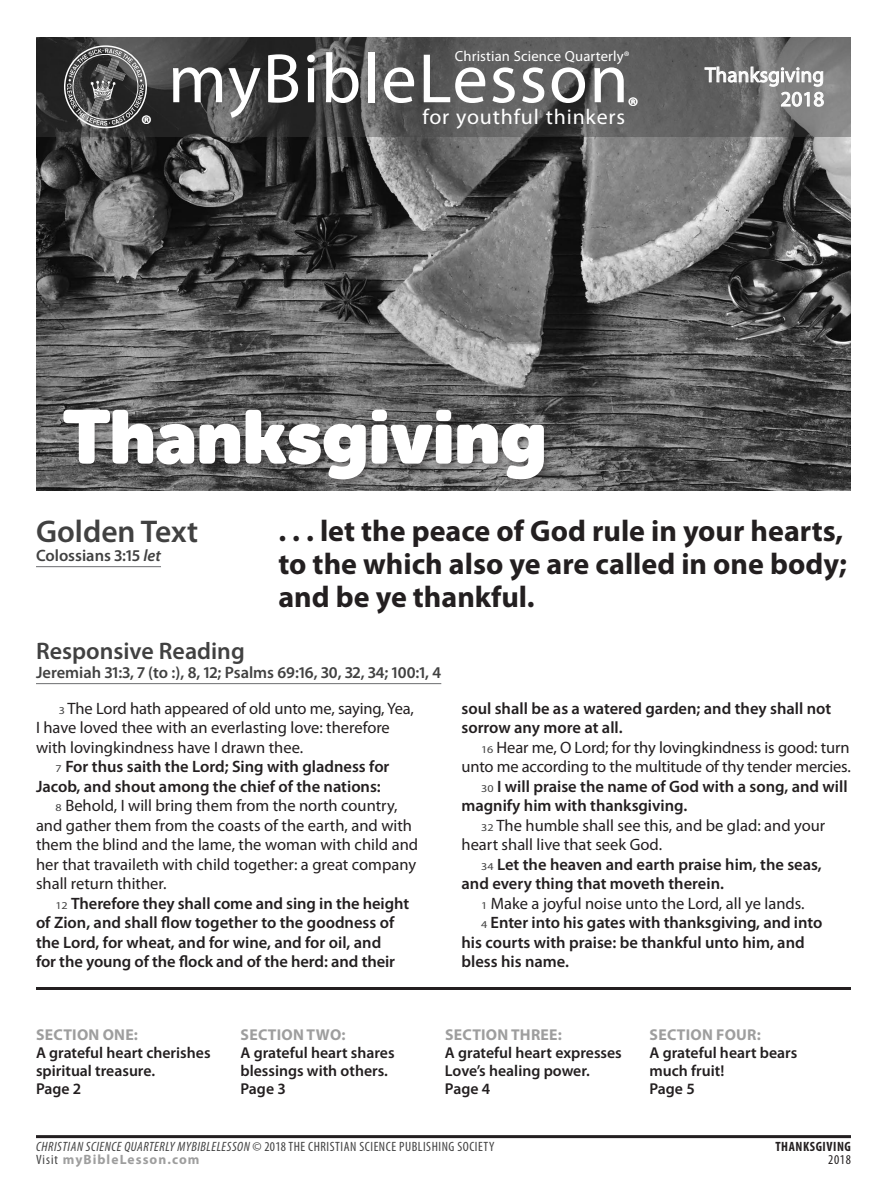
<style>
.page{position:relative;width:887px;height:1188px;background:#fff}
.page>*{position:absolute;margin:0;border:0;box-sizing:border-box;transform-origin:0 0}
.t1{font:75px "Museo Sans Rounded";color:#fff}
.t2{font:70.5px "Myriad Pro";letter-spacing:.025em;color:#fff}
.t3{font:600 31.5px "Myriad Pro";color:#414141}
.t4{font:700 30px/33px "Myriad Pro";color:#231f20;text-align:justify}
.t5{font:25.65px "Myriad Pro";color:#fff}
.t6{font:600 24px "Myriad Pro";color:#414141}
.t7{font:21.45px "Myriad Pro";letter-spacing:.035em;color:#fff}
.t8{font:21px "Myriad Pro";letter-spacing:.01em;color:#fff}
.t9{font:600 16.5px/19.5px "Myriad Pro";color:#231f20}
.t10{font:16.5px/19.5px "Myriad Pro";color:#231f20}
.t11{font:600 16.5px "Myriad Pro";color:#414141}
.t12{font:600 15.75px/18px "Myriad Pro";color:#231f20}
.t13{font:700 15.75px "Myriad Pro";letter-spacing:.015em;color:#9e9e9e}
.t14{font:14.7px "Myriad Pro";letter-spacing:.01em;color:#fff}
.t15{font:condensed 13.5px "Myriad Pro";letter-spacing:.04em;color:#414141}
.t16{font:700 13.5px "Myriad Pro";letter-spacing:.08em;color:#9e9e9e}
.t17{font:700 condensed 13.5px "Myriad Pro";letter-spacing:.04em;color:#231f20}
.t18{font:condensed 13.5px "Myriad Pro";color:#231f20}
.s1{font-size:13.95px}
.s2{font-style:italic}
.s3{font-size:10.5px;color:#414141}
.s4{font-weight:400;font-size:10.5px;color:#414141}
.s5{font-weight:400;font-stretch:condensed;color:#414141}
</style>
<div class="page">
<img style="left:36px;top:137px;width:814px;height:354px">
<svg style="left:36px;top:38px;width:814px;height:99px;background:#515151"></svg>
<div style="left:64px;top:45px;width:83px;height:83px;border:1px solid #fff;border-radius:50%"></div>
<svg style="left:67px;top:48px;width:77px;height:78px;background:#5d5d5d"></svg>
<hr style="left:36px;top:1135px;width:814px;height:3px;background:#231f20">
<hr style="left:36px;top:566px;width:125px;height:1px;background:#6c6d70">
<hr style="left:36px;top:683px;width:405px;height:1px;background:#6c6d70">
<hr style="left:36px;top:987px;width:814px;height:3px;background:#231f20">
<div style="left:61px;top:408px;width:491px;height:80px;background:#231f20;opacity:.35"></div>
<svg style="left:704px;top:67px;width:119px;height:40px;background:#8c8c8c"></svg>
<h3 class="t5" style="left:141px;top:108px;width:12px">®</h3>
<p class="t14" style="left:455px;top:47px;width:176px">Christian Science Quarterly<span class="s1">®</span></p>
<h2 class="t2" style="left:168px;top:35px;width:462px">myBibleLesson</h2>
<h3 class="t7" style="left:422px;top:103px;width:217px">for youthful thinkers<sup>®</sup></h3>
<p class="t8" style="left:705px;top:62px;width:121px">Thanksgiving</p>
<p class="t8" style="left:780px;top:86px;width:45px">2018</p>
<h1 class="t1" style="left:63px;top:394px;width:485px">Thanksgiving</h1>
<h3 class="t3" style="left:36px;top:511px;width:164px">Golden Text</h3>
<p class="t11" style="left:36px;top:545px;width:126px">Colossians 3:15 <span class="s2">let</span></p>
<h3 class="t4" style="left:278px;top:514px;width:570px">. . . let the peace of God rule in your hearts, to the which also ye are called in one body; and be ye thankful.</h3>
<h3 class="t6" style="left:36px;top:635px;width:210px">Responsive Reading</h3>
<p class="t11" style="left:36px;top:662px;width:407px">Jeremiah 31:3, 7 (to :), 8, 12; Psalms 69:16, 30, 32, 34; 100:1, 4</p>
<p class="t10" style="left:36px;top:698px;width:379px;text-indent:23px"><span class="s3">3</span> The Lord hath appeared of old unto me, saying, Yea,<br>I have loved thee with an everlasting love: therefore with lovingkindness have I drawn thee.</p>
<p class="t9" style="left:56px;top:757px;width:335px"><span class="s4">7</span> For thus saith the Lord; Sing with gladness for</p>
<p class="t9" style="left:36px;top:776px;width:346px">Jacob, and shout among the chief of the nations:</p>
<p class="t10" style="left:56px;top:796px;width:343px"><span class="s3">8</span> Behold, I will bring them from the north country,</p>
<p class="t10" style="left:36px;top:815px;width:377px">and gather them from the coasts of the earth, and with</p>
<p class="t10" style="left:36px;top:835px;width:383px">them the blind and the lame, the woman with child and</p>
<p class="t10" style="left:36px;top:854px;width:381px">her that travaileth with child together: a great company</p>
<p class="t10" style="left:36px;top:874px;width:132px">shall return thither.</p>
<p class="t9" style="left:56px;top:893px;width:355px"><span class="s4">12</span> Therefore they shall come and sing in the height</p>
<p class="t9" style="left:36px;top:913px;width:360px">of Zion, and shall flow together to the goodness of</p>
<p class="t9" style="left:36px;top:932px;width:347px">the Lord, for wheat, and for wine, and for oil, and</p>
<p class="t9" style="left:36px;top:952px;width:360px">for the young of the flock and of the herd: and their</p>
<p class="t9" style="left:461px;top:698px;width:371px">soul shall be as a watered garden; and they shall not sorrow any more at all.</p>
<p class="t10" style="left:481px;top:737px;width:370px"><span class="s3">16</span> Hear me, O Lord; for thy lovingkindness is good: turn</p>
<p class="t10" style="left:461px;top:757px;width:391px">unto me according to the multitude of thy tender mercies.</p>
<p class="t9" style="left:481px;top:776px;width:368px"><span class="s4">30</span> I will praise the name of God with a song, and will</p>
<p class="t9" style="left:461px;top:796px;width:227px">magnify him with thanksgiving.</p>
<p class="t10" style="left:481px;top:815px;width:346px"><span class="s3">32</span> The humble shall see this, and be glad: and your</p>
<p class="t10" style="left:461px;top:835px;width:202px">heart shall live that seek God.</p>
<p class="t9" style="left:481px;top:854px;width:342px"><span class="s4">34</span> Let the heaven and earth praise him, the seas,</p>
<p class="t9" style="left:461px;top:874px;width:264px">and every thing that moveth therein.</p>
<p class="t10" style="left:481px;top:893px;width:325px"><span class="s3">1</span> Make a joyful noise unto the Lord, all ye lands.</p>
<p class="t9" style="left:481px;top:913px;width:343px"><span class="s4">4</span> Enter into his gates with thanksgiving, and into</p>
<p class="t9" style="left:461px;top:932px;width:345px">his courts with praise: be thankful unto him, and</p>
<p class="t9" style="left:461px;top:952px;width:109px">bless his name.</p>
<p class="t13" style="left:36px;top:1025px;width:103px">SECTION ONE:</p>
<p class="t12" style="left:36px;top:1044px;width:176px">A grateful heart cherishes spiritual treasure.<br>Page 2</p>
<p class="t13" style="left:241px;top:1025px;width:106px">SECTION TWO:</p>
<p class="t12" style="left:240px;top:1044px;width:156px">A grateful heart shares blessings with others.<br>Page 3</p>
<p class="t13" style="left:445px;top:1025px;width:118px">SECTION THREE:</p>
<p class="t12" style="left:445px;top:1044px;width:178px">A grateful heart expresses<br>Love’s healing power.<br>Page 4</p>
<p class="t13" style="left:649px;top:1025px;width:113px">SECTION FOUR:</p>
<p class="t12" style="left:649px;top:1044px;width:149px">A grateful heart bears much fruit!<br>Page 5</p>
<p class="t15" style="left:36px;top:1138px;width:460px"><span class="s2">CHRISTIAN SCIENCE QUARTERLY MYBIBLELESSON</span> © 2018 THE CHRISTIAN SCIENCE PUBLISHING SOCIETY</p>
<p class="t17" style="left:775px;top:1138px;width:77px">THANKSGIVING</p>
<p class="t16" style="left:36px;top:1151px;width:165px"><span class="s5">Visit</span> myBibleLesson.com</p>
<p class="t18" style="left:828px;top:1152px;width:24px">2018</p>
</div>
